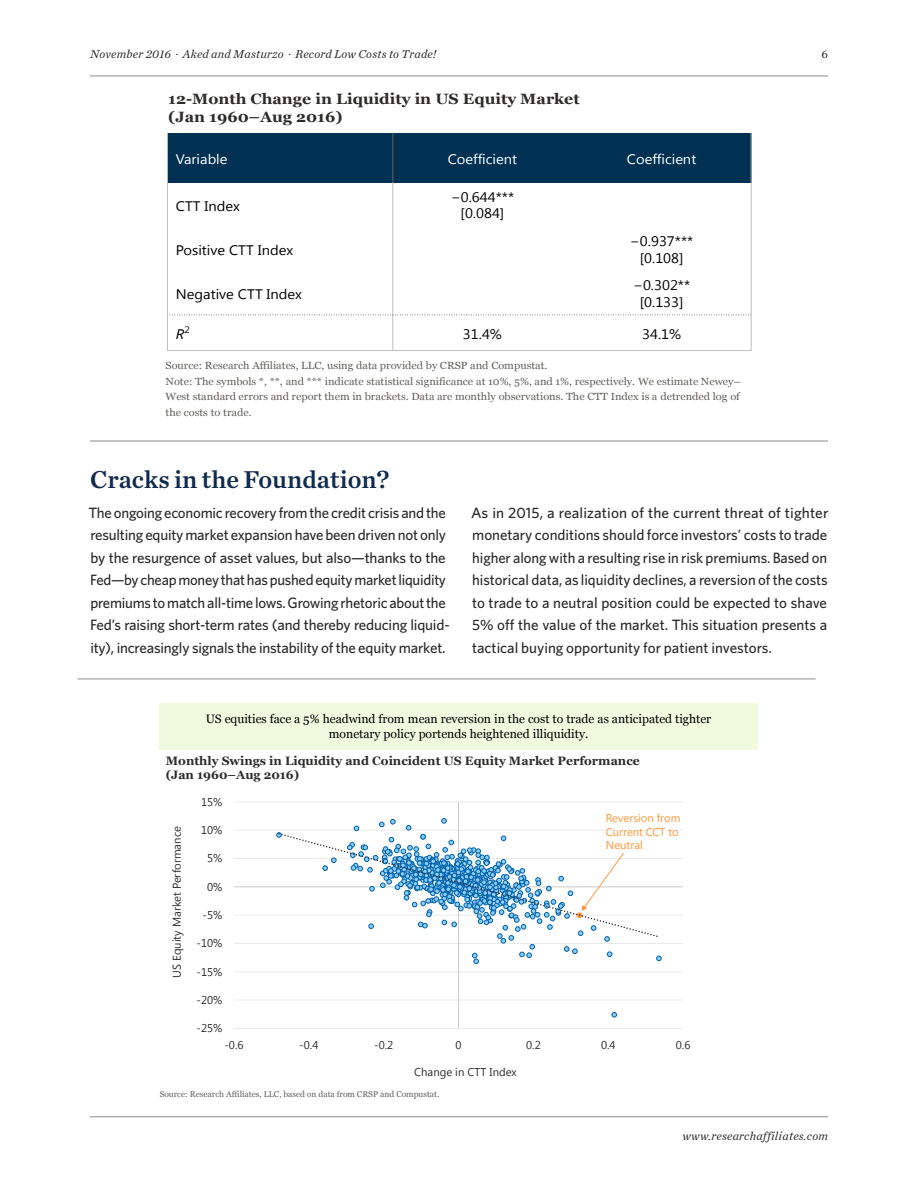
<style>
.page{position:relative;width:918px;height:1188px;background:#fff}
.page>*{position:absolute;margin:0;border:0;box-sizing:border-box;transform-origin:0 0}
.Article___Subheading{font:25.5px "Chronicle Text G1 Semi";color:#102b4d}
.Article___Body_Copy{font:500 15px/22.5px "Whitney";letter-spacing:-.015em;color:#2a292a}
.t1{font:700 15px/18px "Georgia";color:#2d2c2b;scale:1.06 1}
.t2{font:13.8px/16.6px "Segoe UI";color:#000;text-align:center;scale:1.06 1}
.t3{font:13.8px "Segoe UI";color:#fff;scale:1.06 1}
.t4{font:italic 13.8px "Segoe UI";color:#000;scale:1.06 1}
.t5{font:12.15px/14.7px "Georgia";color:#000;text-align:center}
.t6{font:700 12.15px/14.7px "Georgia";color:#2d2c2b}
.t7{font:italic 12px "Chronicle Text G1";letter-spacing:.02em;color:#2a292a}
.t8{font:12px "Chronicle Text G1";color:#2a292a}
.t9{font:11.25px "Segoe UI";color:#2d2c2b}
.t10{font:11.25px/13.5px "Segoe UI";color:#ff9437}
.t11{font:10.35px/15.6px "Georgia";color:#63615f;scale:1.06 1}
.t12{font:8.4px "Georgia";color:#63615f}
</style>
<div class="page">
<hr style="left:90px;top:76px;width:738px;height:1px;background:#8a8c8f">
<hr style="left:90px;top:1116px;width:738px;height:1px;background:#8a8c8f">
<hr style="left:90px;top:441px;width:738px;height:1px;background:#8a8c8f">
<div style="left:167px;top:133px;width:226px;height:49px;background:#003052"></div>
<div style="left:393px;top:133px;width:179px;height:49px;background:#003052"></div>
<div style="left:572px;top:133px;width:179px;height:49px;background:#003052"></div>
<hr style="left:393px;top:133px;width:1px;height:49px;background:#63615f">
<hr style="left:393px;top:182px;width:1px;height:169px;background:#bfbfbf">
<svg style="left:169px;top:315px;width:582px;height:1px"></svg>
<hr style="left:167px;top:133px;width:1px;height:218px;background:#bfbfbf">
<hr style="left:751px;top:133px;width:1px;height:218px;background:#bfbfbf">
<hr style="left:167px;top:350px;width:584px;height:1px;background:#bfbfbf">
<hr style="left:78px;top:679px;width:738px;height:1px;background:#8a8c8f">
<hr style="left:234px;top:1028px;width:449px;height:1px;background:#eaeaea">
<hr style="left:234px;top:1000px;width:449px;height:1px;background:#eaeaea">
<hr style="left:234px;top:971px;width:449px;height:1px;background:#eaeaea">
<hr style="left:234px;top:943px;width:449px;height:1px;background:#eaeaea">
<hr style="left:234px;top:915px;width:449px;height:1px;background:#eaeaea">
<hr style="left:234px;top:858px;width:449px;height:1px;background:#eaeaea">
<hr style="left:234px;top:830px;width:449px;height:1px;background:#eaeaea">
<hr style="left:234px;top:802px;width:449px;height:1px;background:#eaeaea">
<hr style="left:458px;top:802px;width:1px;height:226px;background:#cbcac9">
<hr style="left:234px;top:887px;width:449px;height:1px;background:#cbcac9">
<svg style="left:612px;top:1012px;width:5px;height:5px"></svg>
<div style="left:159px;top:703px;width:599px;height:46px;background:#effadf"></div>
<svg style="left:277px;top:818px;width:384px;height:146px"></svg>
<p class="t7" style="left:90px;top:45px;width:348px">November 2016 . Aked and Masturzo . Record Low Costs to Trade!</p>
<p class="t8" style="left:821px;top:45px;width:8px">6</p>
<p class="t1" style="left:168px;top:90px;width:390px">12-Month Change in Liquidity in US Equity Market (Jan 1960–Aug 2016)</p>
<p class="t3" style="left:176px;top:149px;width:50px">Variable</p>
<p class="t3" style="left:448px;top:149px;width:67px">Coefficient</p>
<p class="t3" style="left:627px;top:149px;width:67px">Coefficient</p>
<p class="t2" style="left:176px;top:197px;width:62px">CTT Index</p>
<p class="t2" style="left:451px;top:188px;width:61px">−0.644*** [0.084]</p>
<p class="t2" style="left:176px;top:241px;width:112px">Positive CTT Index</p>
<p class="t2" style="left:630px;top:232px;width:61px">−0.937*** [0.108]</p>
<p class="t2" style="left:176px;top:285px;width:121px">Negative CTT Index</p>
<p class="t2" style="left:633px;top:276px;width:55px">−0.302** [0.133]</p>
<p class="t4" style="left:176px;top:324px;width:15px">R<sup>2</sup></p>
<p class="t2" style="left:463px;top:325px;width:38px">31.4%</p>
<p class="t2" style="left:642px;top:325px;width:38px">34.1%</p>
<p class="t11" style="left:166px;top:358px;width:544px">Source: Research Affiliates, LLC, using data provided by CRSP and Compustat.<br>Note: The symbols *, **, and *** indicate statistical significance at 10%, 5%, and 1%, respectively. We estimate Newey– West standard errors and report them in brackets. Data are monthly observations. The CTT Index is a detrended log of the costs to trade.</p>
<p class="Article___Subheading" style="left:90px;top:459px;width:301px">Cracks in the Foundation?</p>
<p class="Article___Body_Copy" style="left:89px;top:501px;width:363px">The ongoing economic recovery from the credit crisis and the resulting equity market expansion have been driven not only by the resurgence of asset values, but also—thanks to the Fed—by cheap money that has pushed equity market liquidity premiums to match all-time lows. Growing rhetoric about the Fed’s raising short-term rates (and thereby reducing liquid&shy;ity), increasingly signals the instability of the equity market.</p>
<p class="Article___Body_Copy" style="left:471px;top:501px;width:359px;text-align:justify">As in 2015, a realization of the current threat of tighter monetary conditions should force investors’ costs to trade higher along with a resulting rise in risk premiums. Based on historical data, as liquidity declines, a reversion of the costs to trade to a neutral position could be expected to shave 5% off the value of the market. This situation presents a tactical buying opportunity for patient investors.</p>
<p class="t5" style="left:206px;top:712px;width:507px">US equities face a 5% headwind from mean reversion in the cost to trade as anticipated tighter monetary policy portends heightened illiquidity.</p>
<p class="t6" style="left:166px;top:753px;width:476px">Monthly Swings in Liquidity and Coincident US Equity Market Performance (Jan 1960–Aug 2016)</p>
<p class="t9" style="left:169px;top:978px;width:153px;rotate:-90deg">US Equity Market Performance</p>
<p class="t9" style="left:201px;top:794px;width:23px">15%</p>
<p class="t9" style="left:201px;top:822px;width:23px">10%</p>
<p class="t9" style="left:207px;top:851px;width:17px">5%</p>
<p class="t9" style="left:207px;top:879px;width:17px">0%</p>
<p class="t9" style="left:203px;top:907px;width:21px">-5%</p>
<p class="t9" style="left:197px;top:935px;width:27px">-10%</p>
<p class="t9" style="left:197px;top:964px;width:27px">-15%</p>
<p class="t9" style="left:197px;top:992px;width:27px">-20%</p>
<p class="t9" style="left:197px;top:1020px;width:27px">-25%</p>
<p class="t10" style="left:606px;top:811px;width:76px">Reversion from<br>Current CCT to<br>Neutral</p>
<p class="t9" style="left:224px;top:1037px;width:21px">-0.6</p>
<p class="t9" style="left:299px;top:1037px;width:21px">-0.4</p>
<p class="t9" style="left:374px;top:1037px;width:21px">-0.2</p>
<p class="t9" style="left:456px;top:1037px;width:8px">0</p>
<p class="t9" style="left:526px;top:1037px;width:16px">0.2</p>
<p class="t9" style="left:601px;top:1037px;width:16px">0.4</p>
<p class="t9" style="left:676px;top:1037px;width:16px">0.6</p>
<p class="t9" style="left:414px;top:1064px;width:104px">Change in CTT Index</p>
<p class="t12" style="left:160px;top:1090px;width:281px">Source: Research Affiliates, LLC, based on data from CRSP and Compustat.</p>
<p class="t7" style="left:683px;top:1126px;width:147px">www.researchaffiliates.com</p>
</div>
